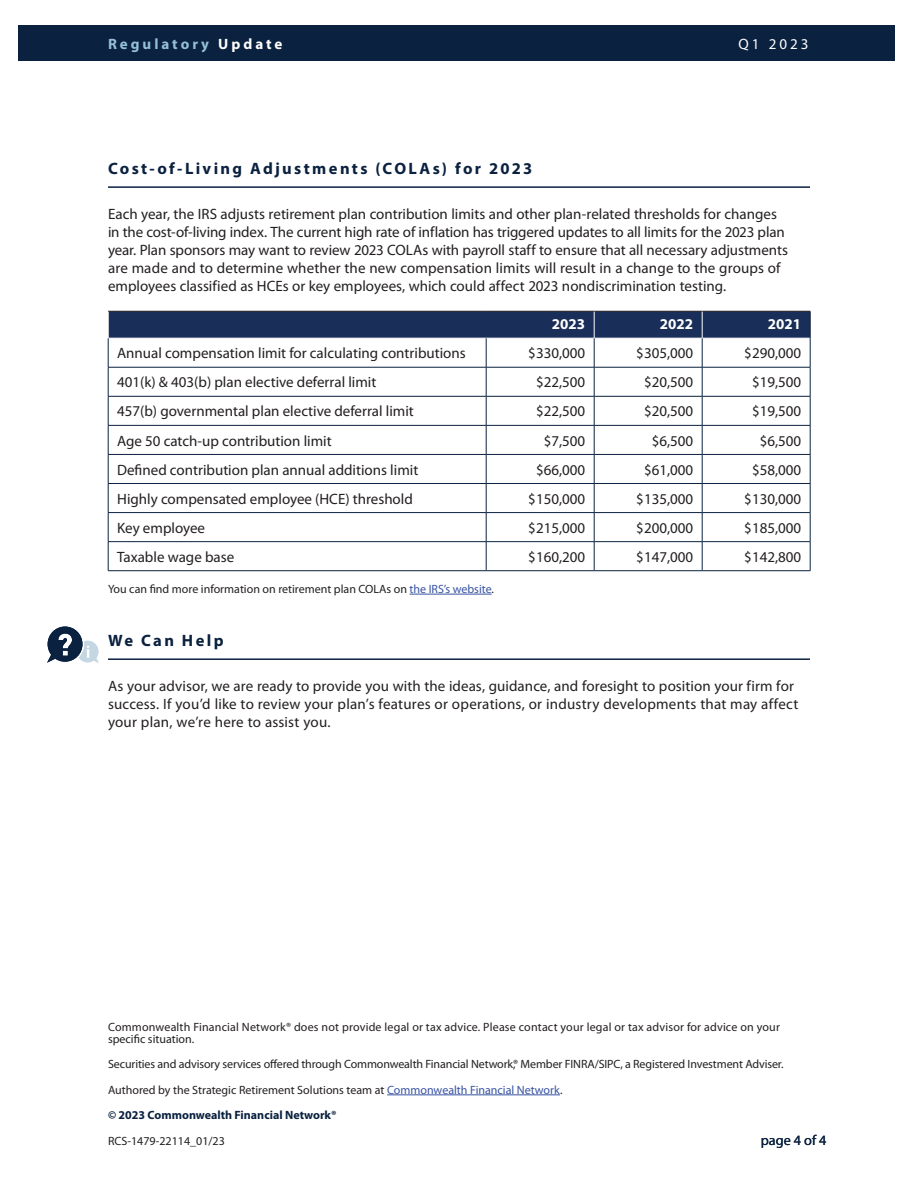
<style>
.page{position:relative;width:918px;height:1188px;background:#fff}
.page>*{position:absolute;margin:0;border:0;box-sizing:border-box;transform-origin:0 0}
.t1{font:700 16.5px "Myriad Pro";letter-spacing:.14em;color:#0a213f}
.t2{font:15px/18px "Myriad Pro";color:#231f20}
.t3{font:700 15px "Myriad Pro";letter-spacing:.2em;color:#96c0d7}
.t4{font:700 15px "Myriad Pro";color:#fff}
.t5{font:15px "Myriad Pro";letter-spacing:.2em;color:#fff}
.t6{font:14.25px "Myriad Pro";color:#0a213f}
.t7{font:12px/25.5px "Myriad Pro";color:#231f20}
.s1{color:#fff}
.s2{color:#3853a3}
.s3{font-weight:700;color:#0a213f}
</style>
<div class="page">
<div style="left:18px;top:26px;width:877px;height:35px;background:#0a213f"></div>
<hr style="left:108px;top:186px;width:702px;height:2px;background:#0a213f">
<hr style="left:410px;top:594px;width:82px;height:1px;background:#3853a3">
<hr style="left:108px;top:658px;width:702px;height:2px;background:#0a213f">
<svg style="left:108px;top:311px;width:703px;height:260px"></svg>
<hr style="left:108px;top:570px;width:378px;height:1px;background:#0a213f">
<hr style="left:486px;top:570px;width:108px;height:1px;background:#0a213f">
<hr style="left:594px;top:570px;width:108px;height:1px;background:#0a213f">
<hr style="left:702px;top:570px;width:108px;height:1px;background:#0a213f">
<svg style="left:47px;top:627px;width:52px;height:36px"></svg>
<hr style="left:387px;top:1095px;width:173px;height:1px;background:#3853a3">
<p class="t3" style="left:108px;top:35px;width:176px">Regulatory <span class="s1">Update</span></p>
<p class="t5" style="left:738px;top:35px;width:72px">Q1 2023</p>
<p class="t1" style="left:108px;top:158px;width:426px">Cost-of-Living Adjustments (COLAs) for 2023</p>
<p class="t2" style="left:108px;top:205px;width:682px">Each year, the IRS adjusts retirement plan contribution limits and other plan-related thresholds for changes in the cost-of-living index. The current high rate of inflation has triggered updates to all limits for the 2023 plan year. Plan sponsors may want to review 2023 COLAs with payroll staff to ensure that all necessary adjustments are made and to determine whether the new compensation limits will result in a change to the groups of employees classified as HCEs or key employees, which could affect 2023 nondiscrimination testing.</p>
<p class="t4" style="left:552px;top:314px;width:35px">2023</p>
<p class="t4" style="left:660px;top:314px;width:35px">2022</p>
<p class="t4" style="left:768px;top:314px;width:35px">2021</p>
<p class="t2" style="left:117px;top:344px;width:350px">Annual compensation limit for calculating contributions</p>
<p class="t2" style="left:528px;top:344px;width:58px">$330,000</p>
<p class="t2" style="left:636px;top:344px;width:58px">$305,000</p>
<p class="t2" style="left:744px;top:344px;width:58px">$290,000</p>
<p class="t2" style="left:117px;top:373px;width:261px">401(k) &amp; 403(b) plan elective deferral limit</p>
<p class="t2" style="left:536px;top:373px;width:51px">$22,500</p>
<p class="t2" style="left:644px;top:373px;width:51px">$20,500</p>
<p class="t2" style="left:752px;top:373px;width:51px">$19,500</p>
<p class="t2" style="left:117px;top:402px;width:298px">457(b) governmental plan elective deferral limit</p>
<p class="t2" style="left:536px;top:402px;width:51px">$22,500</p>
<p class="t2" style="left:644px;top:402px;width:51px">$20,500</p>
<p class="t2" style="left:752px;top:402px;width:51px">$19,500</p>
<p class="t2" style="left:117px;top:431px;width:216px">Age 50 catch-up contribution limit</p>
<p class="t2" style="left:544px;top:431px;width:43px">$7,500</p>
<p class="t2" style="left:652px;top:431px;width:43px">$6,500</p>
<p class="t2" style="left:760px;top:431px;width:43px">$6,500</p>
<p class="t2" style="left:117px;top:460px;width:303px">Defined contribution plan annual additions limit</p>
<p class="t2" style="left:536px;top:460px;width:51px">$66,000</p>
<p class="t2" style="left:644px;top:460px;width:51px">$61,000</p>
<p class="t2" style="left:752px;top:460px;width:51px">$58,000</p>
<p class="t2" style="left:117px;top:489px;width:297px">Highly compensated employee (HCE) threshold</p>
<p class="t2" style="left:528px;top:489px;width:58px">$150,000</p>
<p class="t2" style="left:636px;top:489px;width:58px">$135,000</p>
<p class="t2" style="left:744px;top:489px;width:58px">$130,000</p>
<p class="t2" style="left:117px;top:518px;width:90px">Key employee</p>
<p class="t2" style="left:528px;top:518px;width:58px">$215,000</p>
<p class="t2" style="left:636px;top:518px;width:58px">$200,000</p>
<p class="t2" style="left:744px;top:518px;width:58px">$185,000</p>
<p class="t2" style="left:117px;top:548px;width:119px">Taxable wage base</p>
<p class="t2" style="left:528px;top:548px;width:58px">$160,200</p>
<p class="t2" style="left:636px;top:548px;width:58px">$147,000</p>
<p class="t2" style="left:744px;top:548px;width:58px">$142,800</p>
<p class="t7" style="left:108px;top:576px;width:388px">You can find more information on retirement plan COLAs on <span class="s2">the IRS’s website</span>.</p>
<p class="t1" style="left:108px;top:630px;width:117px">We Can Help</p>
<p class="t2" style="left:108px;top:677px;width:692px">As your advisor, we are ready to provide you with the ideas, guidance, and foresight to position your firm for success. If you’d like to review your plan’s features or operations, or industry developments that may affect your plan, we’re here to assist you.</p>
<p class="t7" style="left:108px;top:1020px;width:673px;line-height:12px">Commonwealth Financial Network® does not provide legal or tax advice. Please contact your legal or tax advisor for advice on your specific situation.</p>
<p class="t7" style="left:108px;top:1051px;width:677px">Securities and advisory services offered through Commonwealth Financial Network,® Member FINRA/SIPC, a Registered Investment Adviser.<br>Authored by the Strategic Retirement Solutions team at <span class="s2">Commonwealth Financial Network</span>.<br><span class="s3">© 2023 Commonwealth Financial Network®</span></p>
<p class="t7" style="left:108px;top:1128px;width:118px">RCS-1479-22114_01/23</p>
<p class="t6" style="left:761px;top:1131px;width:67px">page 4 of 4</p>
</div>
